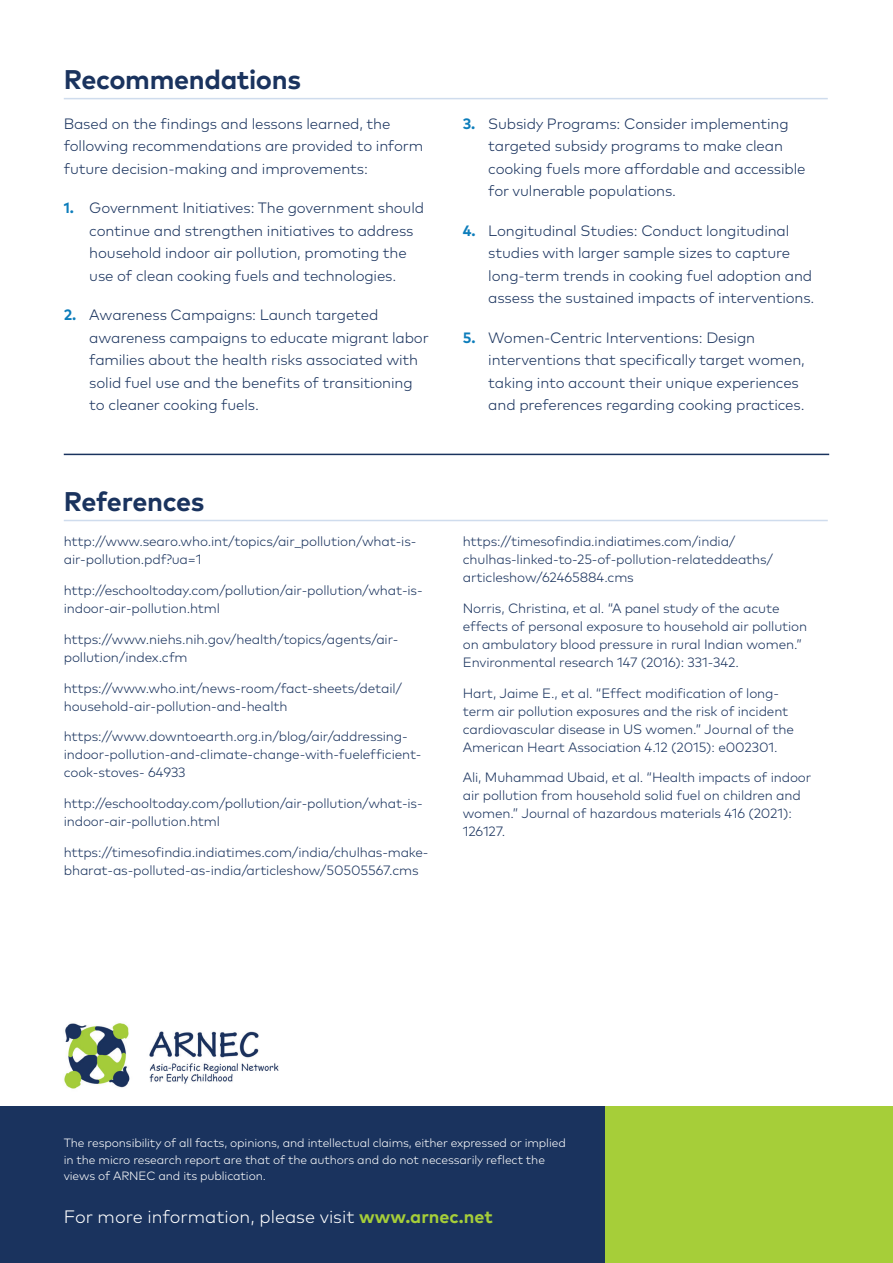
<style>
.page{position:relative;width:893px;height:1263px;background:#fff}
.page>*{position:absolute;margin:0;border:0;box-sizing:border-box;transform-origin:0 0}
.t1{font:700 27px "Mark OT";letter-spacing:-.01em;color:#1a335e}
.t2{font:300 18px "Mark OT";color:#fff}
.t3{font:300 15px/22.5px "Mark OT";letter-spacing:-.01em;color:#1a335e}
.t4{font:300 13.5px/18px "Mark OT";letter-spacing:-.01em;color:#1a335e}
.t5{font:300 12px/16.5px "Mark OT";letter-spacing:-.01em;color:#fff}
.s1{font-weight:700;color:#0d7dbb}
.s2{font-weight:700;color:#a6ce39}
</style>
<div class="page">
<hr style="left:64px;top:520px;width:764px;height:1px;background:#cfdced">
<div style="left:0;top:1106px;width:828px;height:157px;background:#1a335e"></div>
<img style="left:64px;top:1023px;width:215px;height:66px">
<div style="left:605px;top:1106px;width:288px;height:157px;background:#a6ce39"></div>
<hr style="left:64px;top:98px;width:764px;height:1px;background:#cfdced">
<hr style="left:64px;top:454px;width:765px;height:1px;background:#1a335e">
<h1 class="t1" style="left:64px;top:62px;width:239px">Recommendations</h1>
<p class="t3" style="left:64px;top:112px;width:361px">Based on the findings and lessons learned, the following recommendations are provided to inform future decision-making and improvements:</p>
<p class="t3" style="left:89px;top:197px;width:336px;text-indent:-26px"><span class="s1">1.</span> Government Initiatives: The government should continue and strengthen initiatives to address household indoor air pollution, promoting the use of clean cooking fuels and technologies.</p>
<p class="t3" style="left:89px;top:304px;width:341px;text-indent:-26px"><span class="s1">2.</span> Awareness Campaigns: Launch targeted awareness campaigns to educate migrant labor families about the health risks associated with solid fuel use and the benefits of transitioning to cleaner cooking fuels.</p>
<h1 class="t1" style="left:64px;top:484px;width:142px">References</h1>
<p class="t4" style="left:64px;top:532px;width:354px">http://www.searo.who.int/topics/air_pollution/what-is&shy;air-pollution.pdf?ua=1</p>
<p class="t4" style="left:64px;top:581px;width:360px">http://eschooltoday.com/pollution/air-pollution/what-is&shy;indoor-air-pollution.html</p>
<p class="t4" style="left:64px;top:630px;width:336px">https://www.niehs.nih.gov/health/topics/agents/air&shy;pollution/index.cfm</p>
<p class="t4" style="left:64px;top:679px;width:340px">https://www.who.int/news-room/fact-sheets/detail/ household-air-pollution-and-health</p>
<p class="t4" style="left:64px;top:727px;width:359px">https://www.downtoearth.org.in/blog/air/addressing&shy;indoor-pollution-and-climate-change-with-fuelefficient&shy;cook-stoves- 64933</p>
<p class="t4" style="left:64px;top:794px;width:360px">http://eschooltoday.com/pollution/air-pollution/what-is&shy;indoor-air-pollution.html</p>
<p class="t4" style="left:64px;top:843px;width:366px">https://timesofindia.indiatimes.com/india/chulhas-make&shy;bharat-as-polluted-as-india/articleshow/50505567.cms</p>
<p class="t3" style="left:488px;top:112px;width:319px;text-indent:-26px"><span class="s1">3.</span> Subsidy Programs: Consider implementing targeted subsidy programs to make clean cooking fuels more affordable and accessible for vulnerable populations.</p>
<p class="t3" style="left:488px;top:219px;width:328px;text-indent:-26px"><span class="s1">4.</span> Longitudinal Studies: Conduct longitudinal studies with larger sample sizes to capture long-term trends in cooking fuel adoption and assess the sustained impacts of interventions.</p>
<p class="t3" style="left:488px;top:326px;width:318px;text-indent:-26px"><span class="s1">5.</span> Women-Centric Interventions: Design interventions that specifically target women, taking into account their unique experiences and preferences regarding cooking practices.</p>
<p class="t4" style="left:463px;top:532px;width:312px">https://timesofindia.indiatimes.com/india/ chulhas-linked-to-25-of-pollution-relateddeaths/ articleshow/62465884.cms</p>
<p class="t4" style="left:463px;top:599px;width:346px">Norris, Christina, et al. “A panel study of the acute effects of personal exposure to household air pollution on ambulatory blood pressure in rural Indian women.” Environmental research 147 (2016): 331-342.</p>
<p class="t4" style="left:463px;top:684px;width:333px">Hart, Jaime E., et al. “Effect modification of long‐ term air pollution exposures and the risk of incident cardiovascular disease in US women.” Journal of the American Heart Association 4.12 (2015): e002301.</p>
<p class="t4" style="left:463px;top:769px;width:350px">Ali, Muhammad Ubaid, et al. “Health impacts of indoor air pollution from household solid fuel on children and women.” Journal of hazardous materials 416 (2021):<br>126127.</p>
<p class="t5" style="left:64px;top:1134px;width:503px">The responsibility of all facts, opinions, and intellectual claims, either expressed or implied in the micro research report are that of the authors and do not necessarily reflect the views of ARNEC and its publication.</p>
<h2 class="t2" style="left:64px;top:1206px;width:430px">For more information, please visit <span class="s2">www.arnec.net</span></h2>
</div>
